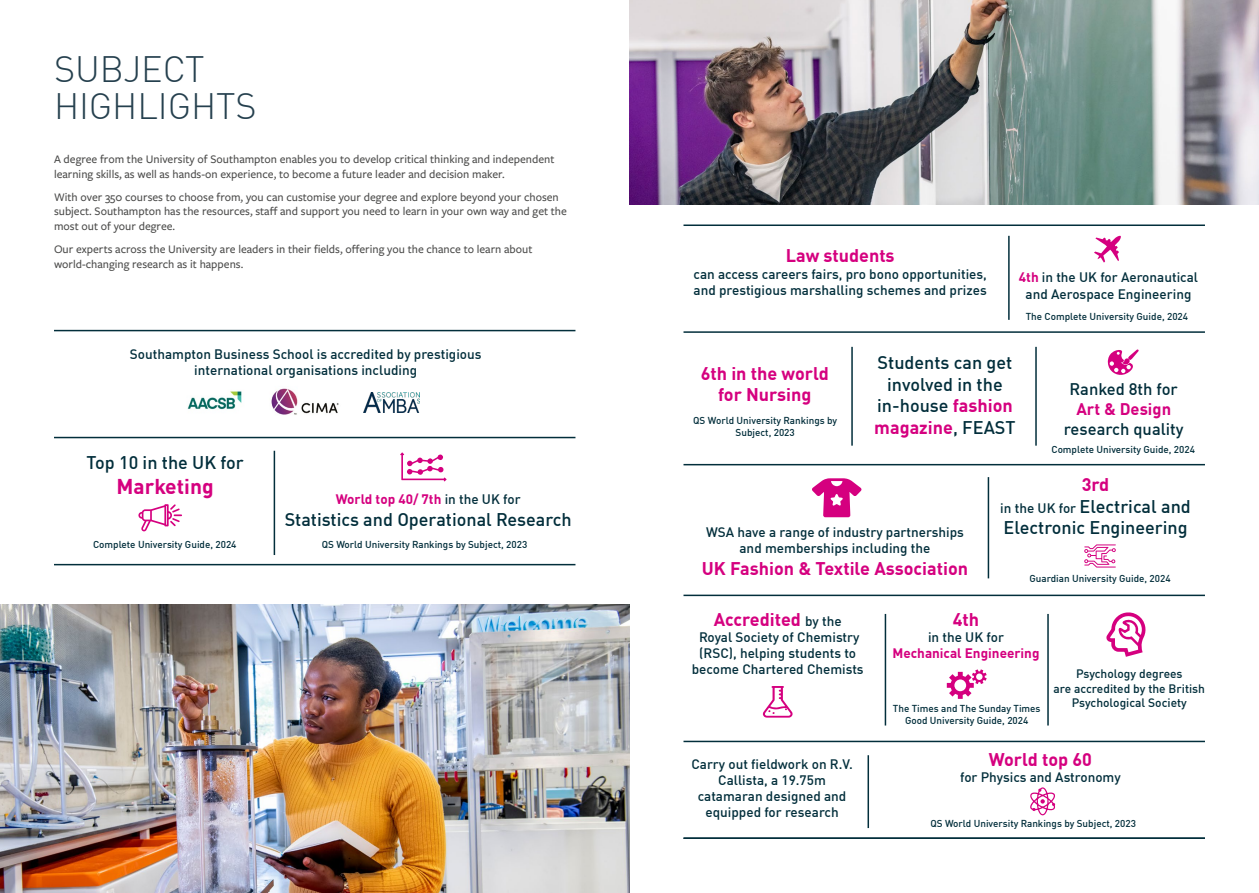
<style>
.page{position:relative;width:1259px;height:893px;background:#fff}
.page>*{position:absolute;margin:0;border:0;box-sizing:border-box;transform-origin:0 0}
.t1{font:300 36px/37px "DIN Offc";color:#25404e}
.t2{font:700 21px "DIN Offc";color:#d5007f}
.t3{font:500 18px/21.6px "DIN Offc";color:#022e3b;text-align:center}
.t4{font:700 18px/21.6px "DIN Offc";color:#d5007f;text-align:center}
.t5{font:500 16.5px "DIN Offc";color:#022e3b}
.t6{font:700 16.5px "DIN Offc";color:#d5007f}
.t7{font:500 13.5px/16.2px "DIN Offc";color:#022e3b;text-align:center}
.t8{font:700 13.5px "DIN Offc";color:#d5007f}
.t9{font:500 12px/14.4px "Freight Sans Pro";color:#4a4a49}
.t10{font:500 12px/14.4px "DIN Offc";color:#022e3b;text-align:center}
.t11{font:500 9.9px/11.9px "DIN Offc";color:#022e3b;text-align:center}
.s1{font-weight:500;color:#022e3b}
.s2{font-weight:700;color:#d5007f}
.s3{font-size:13.5px}
.s4{font-weight:500;font-size:13.5px;color:#022e3b}
</style>
<div class="page">
<img style="left:629px;top:0;width:630px;height:204px">
<hr style="left:683px;top:224px;width:522px;height:2px;background:#022e3b">
<hr style="left:683px;top:331px;width:522px;height:2px;background:#022e3b">
<hr style="left:683px;top:595px;width:522px;height:1px;background:#022e3b">
<hr style="left:683px;top:741px;width:522px;height:1px;background:#022e3b">
<hr style="left:683px;top:464px;width:522px;height:1px;background:#022e3b">
<hr style="left:683px;top:837px;width:522px;height:2px;background:#022e3b">
<hr style="left:1008px;top:236px;width:1px;height:84px;background:#022e3b">
<hr style="left:867px;top:755px;width:2px;height:73px;background:#022e3b">
<hr style="left:851px;top:347px;width:2px;height:99px;background:#022e3b">
<hr style="left:884px;top:614px;width:2px;height:111px;background:#022e3b">
<hr style="left:987px;top:477px;width:2px;height:101px;background:#022e3b">
<hr style="left:1035px;top:347px;width:1px;height:99px;background:#022e3b">
<hr style="left:1047px;top:614px;width:1px;height:111px;background:#022e3b">
<svg style="left:1107px;top:349px;width:31px;height:26px"></svg>
<svg style="left:812px;top:478px;width:50px;height:39px"></svg>
<svg style="left:1084px;top:544px;width:32px;height:24px"></svg>
<svg style="left:762px;top:686px;width:31px;height:32px"></svg>
<svg style="left:1106px;top:612px;width:40px;height:45px"></svg>
<img style="left:0;top:605px;width:629px;height:288px">
<img style="left:187px;top:391px;width:55px;height:19px">
<img style="left:363px;top:393px;width:57px;height:19px">
<img style="left:271px;top:388px;width:68px;height:27px">
<hr style="left:54px;top:330px;width:521px;height:1px;background:#022e3b">
<hr style="left:54px;top:437px;width:521px;height:1px;background:#022e3b">
<hr style="left:54px;top:564px;width:521px;height:1px;background:#022e3b">
<hr style="left:274px;top:451px;width:1px;height:104px;background:#022e3b">
<svg style="left:138px;top:504px;width:44px;height:28px"></svg>
<svg style="left:400px;top:452px;width:47px;height:29px"></svg>
<svg style="left:1094px;top:236px;width:27px;height:27px"></svg>
<svg style="left:946px;top:669px;width:40px;height:30px"></svg>
<svg style="left:1030px;top:787px;width:25px;height:29px"></svg>
<h1 class="t1" style="left:54px;top:50px;width:204px">SUBJECT<br>HIGHLIGHTS</h1>
<p class="t9" style="left:54px;top:152px;width:502px">A degree from the University of Southampton enables you to develop critical thinking and independent learning skills, as well as hands-on experience, to become a future leader and decision maker.</p>
<p class="t9" style="left:54px;top:189px;width:514px">With over 350 courses to choose from, you can customise your degree and explore beyond your chosen subject. Southampton has the resources, staff and support you need to learn in your own way and get the most out of your degree.</p>
<p class="t9" style="left:54px;top:242px;width:480px">Our experts across the University are leaders in their fields, offering you the chance to learn about world-changing research as it happens.</p>
<p class="t7" style="left:130px;top:345px;width:353px">Southampton Business School is accredited by prestigious international organisations including</p>
<h3 class="t3" style="left:86px;top:451px;width:159px">Top 10 in the UK for</h3>
<h2 class="t2" style="left:117px;top:473px;width:99px">Marketing</h2>
<p class="t8" style="left:336px;top:490px;width:186px">World top 40/ 7th <span class="s1">in the UK for</span></p>
<h3 class="t3" style="left:285px;top:508px;width:288px">Statistics and Operational Research</h3>
<p class="t11" style="left:93px;top:538px;width:145px">Complete University Guide, 2024</p>
<p class="t11" style="left:322px;top:538px;width:207px">QS World University Rankings by Subject, 2023</p>
<h3 class="t4" style="left:786px;top:244px;width:110px">Law students</h3>
<p class="t7" style="left:693px;top:265px;width:295px;text-align:left">can access careers fairs, pro bono opportunities, and prestigious marshalling schemes and prizes</p>
<p class="t7" style="left:1019px;top:269px;width:181px"><span class="s2">4th</span> in the UK for Aeronautical and Aerospace Engineering</p>
<p class="t11" style="left:1025px;top:310px;width:164px">The Complete University Guide, 2024</p>
<h3 class="t4" style="left:701px;top:361px;width:130px">6th in the world for Nursing</h3>
<p class="t11" style="left:693px;top:414px;width:145px">QS World University Rankings by<br>Subject, 2023</p>
<h3 class="t3" style="left:874px;top:351px;width:143px">Students can get involved in the in-house <span class="s2">fashion magazine</span>, FEAST</h3>
<h3 class="t5" style="left:1069px;top:379px;width:110px">Ranked 8th for</h3>
<h3 class="t6" style="left:1076px;top:398px;width:96px">Art &amp; Design</h3>
<h3 class="t5" style="left:1064px;top:418px;width:121px">research quality</h3>
<p class="t11" style="left:1051px;top:443px;width:145px">Complete University Guide, 2024</p>
<p class="t7" style="left:706px;top:523px;width:259px">WSA have a range of industry partnerships and memberships including the</p>
<h3 class="t4" style="left:702px;top:556px;width:268px">UK Fashion &amp; Textile Association</h3>
<h3 class="t3" style="left:1000px;top:473px;width:192px"><span class="s2">3rd<br></span><span class="s3">in the UK for</span> Electrical and<br>Electronic Engineering</h3>
<p class="t11" style="left:1029px;top:572px;width:143px">Guardian University Guide, 2024</p>
<h3 class="t4" style="left:713px;top:608px;width:130px">Accredited <span class="s4">by the</span></h3>
<p class="t7" style="left:691px;top:629px;width:173px">Royal Society of Chemistry (RSC), helping students to become Chartered Chemists</p>
<h3 class="t4" style="left:952px;top:608px;width:28px">4th</h3>
<p class="t7" style="left:928px;top:629px;width:77px">in the UK for</p>
<p class="t8" style="left:892px;top:645px;width:149px">Mechanical Engineering</p>
<p class="t11" style="left:893px;top:703px;width:149px">The Times and The Sunday Times<br>Good University Guide, 2024</p>
<p class="t10" style="left:1053px;top:666px;width:153px">Psychology degrees<br>are accredited by the British<br>Psychological Society</p>
<p class="t7" style="left:691px;top:755px;width:163px">Carry out fieldwork on R.V.<br>Callista, a 19.75m catamaran designed and equipped for research</p>
<h3 class="t4" style="left:989px;top:748px;width:104px">World top 60</h3>
<p class="t7" style="left:960px;top:768px;width:162px">for Physics and Astronomy</p>
<p class="t11" style="left:930px;top:817px;width:207px">QS World University Rankings by Subject, 2023</p>
</div>
